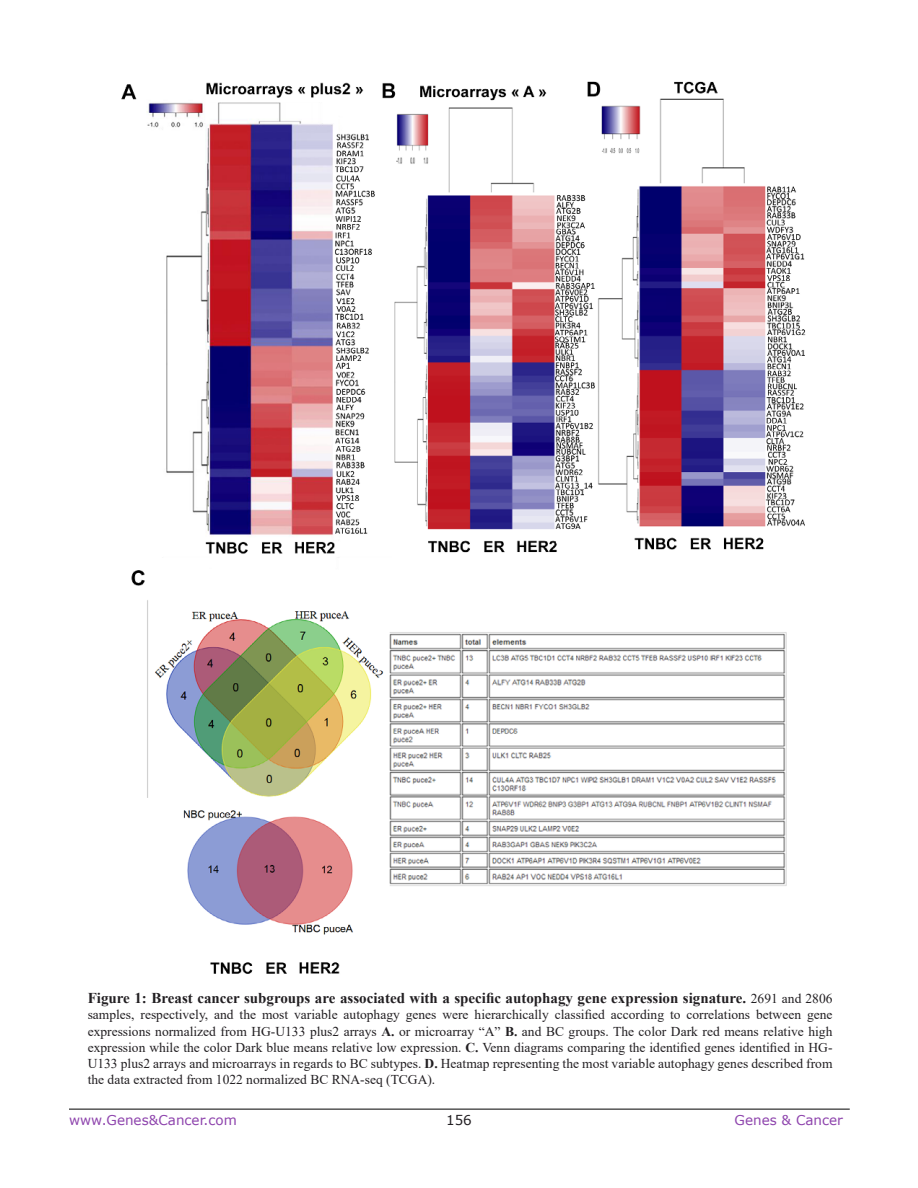
<style>
.page{position:relative;width:918px;height:1188px;background:#fff}
.page>*{position:absolute;margin:0;border:0;box-sizing:border-box;transform-origin:0 0}
.t1{font:700 15px "Times New Roman";color:#221f22}
.t2{font:13.5px/16.2px "Times New Roman";color:#221f22;text-align:justify}
.t3{font:13.5px "Verdana";color:#8e44ad}
.t4{font:13.5px "Verdana";color:#221f22}
.s1{font-weight:400;font-size:13.5px}
.s2{font-weight:700}
</style>
<div class="page">
<hr style="left:69px;top:1109px;width:781px;height:1px;background:#000">
<img style="left:121px;top:81px;width:685px;height:893px">
<p class="t1" style="left:88px;top:987px;width:746px">Figure 1: Breast cancer subgroups are associated with a specific autophagy gene expression signature. <span class="s1">2691 and 2806</span></p>
<p class="t2" style="left:88px;top:1006px;width:746px">samples, respectively, and the most variable autophagy genes were hierarchically classified according to correlations between gene expressions normalized from HG-U133 plus2 arrays <span class="s2">A.</span> or microarray “A” <span class="s2">B.</span> and BC groups. The color Dark red means relative high expression while the color Dark blue means relative low expression. <span class="s2">C.</span> Venn diagrams comparing the identified genes identified in HG-U133 plus2 arrays and microarrays in regards to BC subtypes. <span class="s2">D.</span> Heatmap representing the most variable autophagy genes described from the data extracted from 1022 normalized BC RNA-seq (TCGA).</p>
<p class="t3" style="left:69px;top:1111px;width:169px">www.Genes&amp;Cancer.com</p>
<p class="t4" style="left:446px;top:1111px;width:27px">156</p>
<p class="t3" style="left:735px;top:1111px;width:110px">Genes &amp; Cancer</p>
</div>
